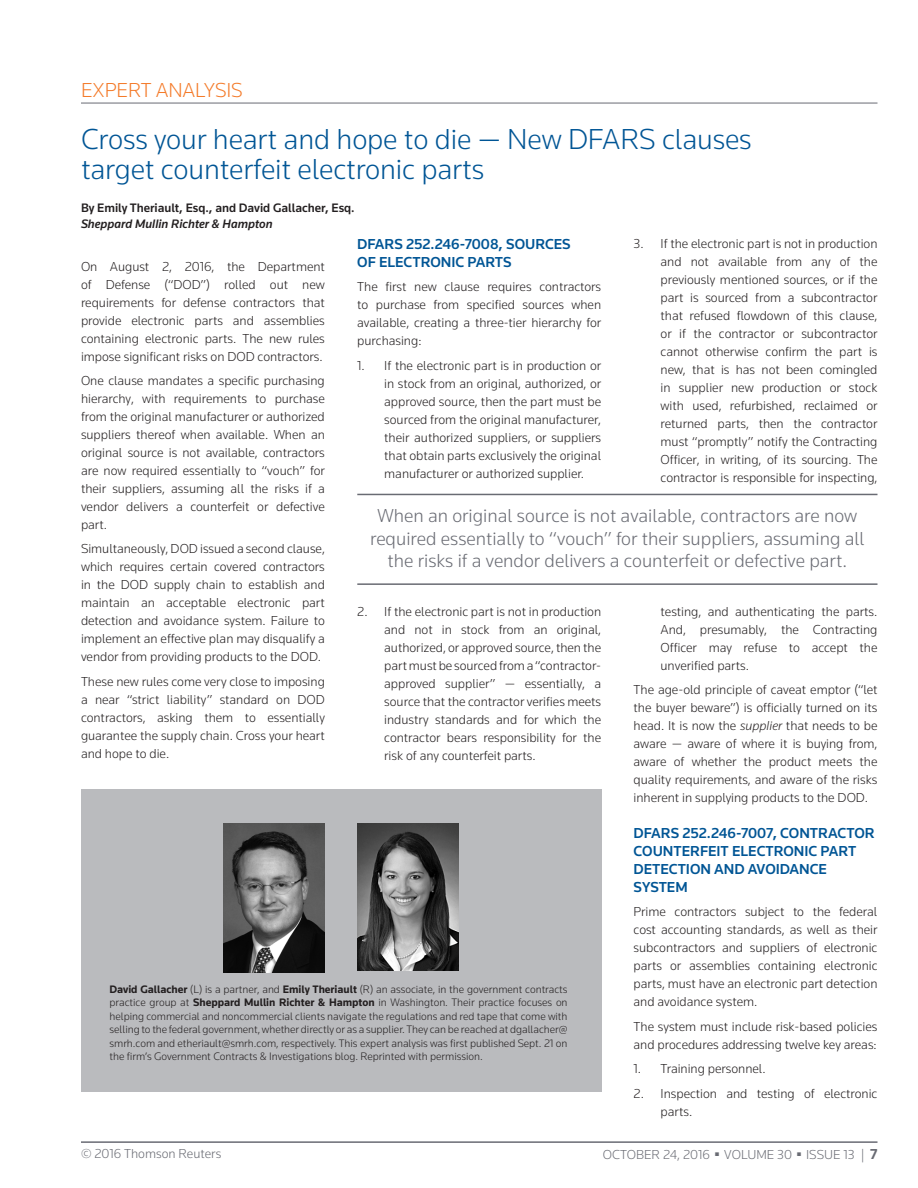
<style>
.page{position:relative;width:918px;height:1188px;background:#fff}
.page>*{position:absolute;margin:0;border:0;box-sizing:border-box;transform-origin:0 0}
.CT{font:300 30px/30px "Knowledge";letter-spacing:-.005em;color:#005595}
.CN{font:300 21px "Knowledge";letter-spacing:-.005em;color:#f47b2a}
.Pull_quote{font:300 19.5px/22.5px "Knowledge";color:#696b73;text-align:center}
.t1{font:500 15px/18px "Knowledge";color:#005595}
.t2{font:300 13.5px/18px "Knowledge";color:#231f20;text-align:justify}
.t3{font:300 13.5px "Knowledge";color:#696b73}
.AU{font:500 12.75px/16.5px "Knowledge";color:#231f20}
.AB{font:300 11.25px/13.5px "Knowledge";color:#231f20;text-align:justify}
.s1{font-style:italic}
.s2{font-weight:700}
.s3{font-weight:700;font-size:15px}
</style>
<div class="page">
<hr style="left:81px;top:1141px;width:797px;height:2px;background:#696b73">
<hr style="left:81px;top:103px;width:797px;height:1px;background:#696b73">
<div style="left:81px;top:789px;width:520px;height:303px;background:#babbbe"></div>
<img style="left:223px;top:823px;width:102px;height:149px">
<img style="left:357px;top:823px;width:102px;height:148px">
<hr style="left:357px;top:494px;width:520px;height:1px;background:#696b73">
<hr style="left:357px;top:583px;width:520px;height:2px;background:#696b73">
<p class="CN" style="left:81px;top:77px;width:163px">EXPERT ANALYSIS</p>
<p class="CT" style="left:81px;top:123px;width:672px">Cross your heart and hope to die — New DFARS clauses target counterfeit electronic parts</p>
<p class="AU" style="left:81px;top:199px;width:275px">By Emily Theriault, Esq., and David Gallacher, Esq.<br><span class="s1">Sheppard Mullin Richter &amp; Hampton</span></p>
<p class="t2" style="left:81px;top:257px;width:245px">On August 2, 2016, the Department of Defense (“DOD”) rolled out new requirements for defense contractors that provide electronic parts and assemblies containing electronic parts. The new rules impose significant risks on DOD contractors.</p>
<p class="t2" style="left:81px;top:371px;width:245px">One clause mandates a specific purchasing hierarchy, with requirements to purchase from the original manufacturer or authorized suppliers thereof when available. When an original source is not available, contractors are now required essentially to “vouch” for their suppliers, assuming all the risks if a vendor delivers a counterfeit or defective part.</p>
<p class="t2" style="left:81px;top:540px;width:245px">Simultaneously, DOD issued a second clause, which requires certain covered contractors in the DOD supply chain to establish and maintain an acceptable electronic part detection and avoidance system. Failure to implement an effective plan may disqualify a vendor from providing products to the DOD.</p>
<p class="t2" style="left:81px;top:672px;width:245px">These new rules come very close to imposing a near “strict liability” standard on DOD contractors, asking them to essentially guarantee the supply chain. Cross your heart and hope to die.</p>
<p class="t2" style="left:661px;top:234px;width:218px;text-indent:-27px">3. If the electronic part is not in production and not available from any of the previously mentioned sources, or if the part is sourced from a subcontractor that refused flowdown of this clause, or if the contractor or subcontractor cannot otherwise confirm the part is new, that is has not been comingled in supplier new production or stock with used, refurbished, reclaimed or returned parts, then the contractor must “promptly” notify the Contracting Officer, in writing, of its sourcing. The contractor is responsible for inspecting,</p>
<h2 class="t1" style="left:357px;top:235px;width:215px">DFARS 252.246-7008, SOURCES<br>OF ELECTRONIC PARTS</h2>
<p class="t2" style="left:357px;top:278px;width:245px">The first new clause requires contractors to purchase from specified sources when available, creating a three-tier hierarchy for purchasing:</p>
<p class="t2" style="left:384px;top:356px;width:218px;text-indent:-27px">1. If the electronic part is in production or in stock from an original, authorized, or approved source, then the part must be sourced from the original manufacturer, their authorized suppliers, or suppliers that obtain parts exclusively the original manufacturer or authorized supplier.</p>
<p class="Pull_quote" style="left:370px;top:504px;width:496px">When an original source is not available, contractors are now required essentially to “vouch” for their suppliers, assuming all the risks if a vendor delivers a counterfeit or defective part.</p>
<p class="t2" style="left:384px;top:602px;width:218px;text-indent:-27px">2. If the electronic part is not in production and not in stock from an original, authorized, or approved source, then the part must be sourced from a “contractor&shy;approved supplier” — essentially, a source that the contractor verifies meets industry standards and for which the contractor bears responsibility for the risk of any counterfeit parts.</p>
<p class="t2" style="left:661px;top:602px;width:218px">testing, and authenticating the parts.<br>And, presumably, the Contracting Officer may refuse to accept the unverified parts.</p>
<p class="t2" style="left:634px;top:681px;width:245px">The age-old principle of caveat emptor (“let the buyer beware”) is officially turned on its head. It is now the <span class="s1">supplier</span> that needs to be aware — aware of where it is buying from, aware of whether the product meets the quality requirements, and aware of the risks inherent in supplying products to the DOD.</p>
<h2 class="t1" style="left:634px;top:824px;width:243px">DFARS 252.246-7007, CONTRACTOR<br>COUNTERFEIT ELECTRONIC PART<br>DETECTION AND AVOIDANCE<br>SYSTEM</h2>
<p class="t2" style="left:634px;top:903px;width:245px">Prime contractors subject to the federal cost accounting standards, as well as their subcontractors and suppliers of electronic parts or assemblies containing electronic parts, must have an electronic part detection and avoidance system.</p>
<p class="t2" style="left:634px;top:1017px;width:245px">The system must include risk-based policies and procedures addressing twelve key areas:</p>
<p class="t2" style="left:634px;top:1060px;width:134px">1. Training personnel.</p>
<p class="t2" style="left:661px;top:1084px;width:218px;text-indent:-27px">2. Inspection and testing of electronic parts.</p>
<p class="AB" style="left:110px;top:982px;width:460px"><span class="s2">David Gallacher</span> (L) is a partner, and <span class="s2">Emily Theriault</span> (R) an associate, in the government contracts practice group at <span class="s2">Sheppard Mullin Richter &amp; Hampton</span> in Washington. Their practice focuses on helping commercial and noncommercial clients navigate the regulations and red tape that come with selling to the federal government, whether directly or as a supplier. They can be reached at dgallacher@ smrh.com and etheriault@smrh.com, respectively. This expert analysis was first published Sept. 21 on the firm’s Government Contracts &amp; Investigations blog. Reprinted with permission.</p>
<p class="t3" style="left:81px;top:1145px;width:142px">© 2016 Thomson Reuters</p>
<p class="t3" style="left:603px;top:1146px;width:276px">OCTOBER 24, 2016 ■ VOLUME 30 ■ ISSUE 13 | <span class="s3">7</span></p>
</div>
